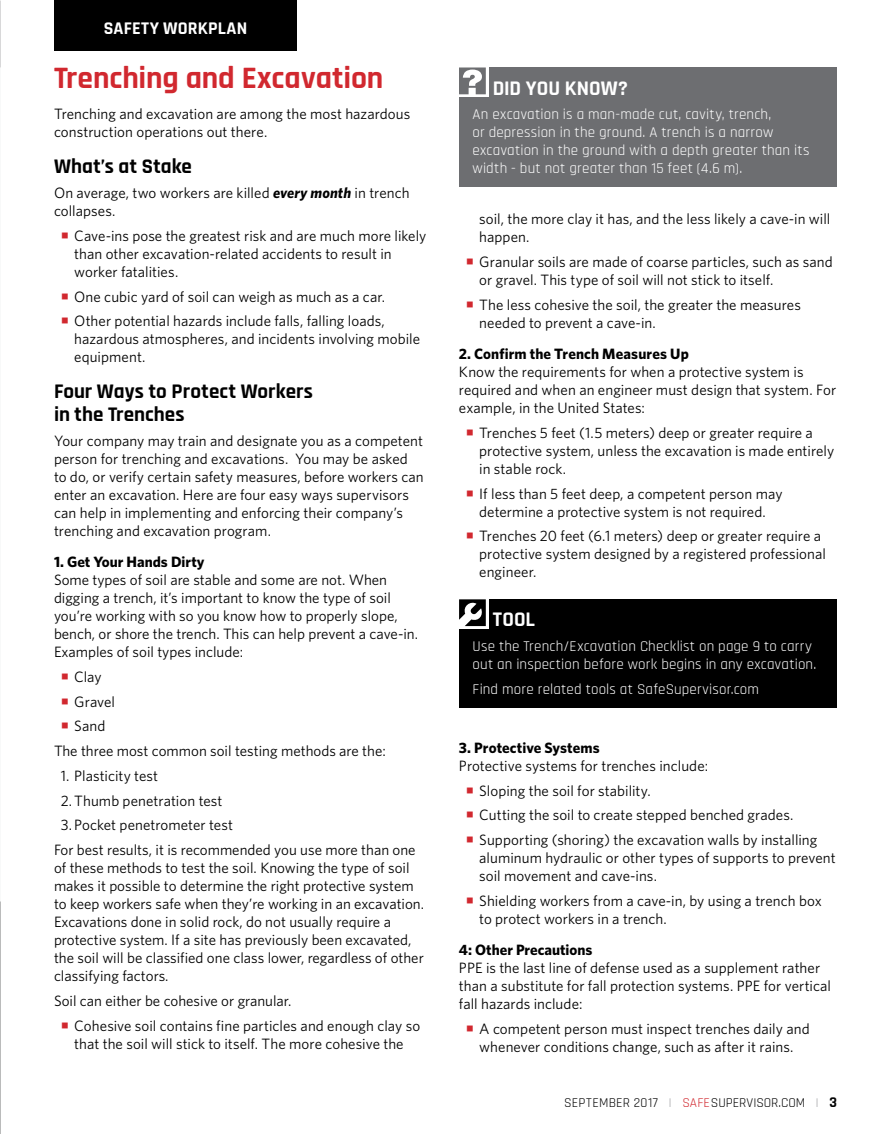
<style>
.page{position:relative;width:891px;height:1134px;background:#fff}
.page>*{position:absolute;margin:0;border:0;box-sizing:border-box;transform-origin:0 0}
.t1{font:700 31.5px "Rajdhani";letter-spacing:-.005em;color:#d1282f}
.t2{font:700 21px/22.5px "Rajdhani";color:#000}
.t3{font:700 21px "Rajdhani";letter-spacing:.005em;color:#fff}
.t4{font:700 18px "Rajdhani";letter-spacing:.01em;color:#fff}
.t5{font:15px/18px "Whitney HTF";color:#000}
.t6{font:15px/18px "Rajdhani";letter-spacing:.01em;color:#fff}
.t7{font:700 15px "Whitney HTF";color:#000}
.t8{font:13.5px "Rajdhani";letter-spacing:.005em;color:#000}
.s1{font-weight:700;font-style:italic}
.s2{color:#939598}
.s3{color:#d1282f}
.s4{font-weight:700;font-size:15px}
</style>
<div class="page">
<div style="left:54px;top:0;width:243px;height:50px;background:#000"></div>
<div style="left:459px;top:599px;width:378px;height:108px;background:#000"></div>
<div style="left:459px;top:599px;width:30px;height:30px;background:linear-gradient(to right,#fff,#fff)"></div>
<svg style="left:459px;top:599px;width:27px;height:27px"></svg>
<div style="left:459px;top:68px;width:378px;height:119px;background:#6d6e71"></div>
<svg style="left:459px;top:68px;width:30px;height:29px"></svg>
<svg style="left:459px;top:68px;width:27px;height:26px"></svg>
<p class="t4" style="left:104px;top:17px;width:145px">SAFETY WORKPLAN</p>
<h1 class="t1" style="left:54px;top:58px;width:331px">Trenching and Excavation</h1>
<p class="t5" style="left:54px;top:105px;width:358px">Trenching and excavation are among the most hazardous construction operations out there.</p>
<h2 class="t2" style="left:54px;top:156px;width:139px">What’s at Stake</h2>
<p class="t5" style="left:54px;top:183px;width:357px">On average, two workers are killed <span class="s1">every month</span> in trench collapses.</p>
<p class="t5" style="left:74px;top:226px;width:354px">Cave-ins pose the greatest risk and are much more likely than other excavation-related accidents to result in worker fatalities.</p>
<p class="t5" style="left:74px;top:284px;width:312px;line-height:24.8px">One cubic yard of soil can weigh as much as a car.<br>Other potential hazards include falls, falling loads,</p>
<p class="t5" style="left:74px;top:330px;width:347px">hazardous atmospheres, and incidents involving mobile equipment.</p>
<h2 class="t2" style="left:54px;top:381px;width:261px">Four Ways to Protect Workers in the Trenches</h2>
<p class="t5" style="left:54px;top:431px;width:371px">Your company may train and designate you as a competent person for trenching and excavations. You may be asked to do, or verify certain safety measures, before workers can enter an excavation. Here are four easy ways supervisors can help in implementing and enforcing their company’s trenching and excavation program.</p>
<p class="t7" style="left:54px;top:553px;width:152px">1. Get Your Hands Dirty</p>
<p class="t5" style="left:54px;top:570px;width:366px">Some types of soil are stable and some are not. When digging a trench, it’s important to know the type of soil you’re working with so you know how to properly slope, bench, or shore the trench. This can help prevent a cave-in.<br>Examples of soil types include:</p>
<p class="t5" style="left:74px;top:667px;width:29px">Clay</p>
<p class="t5" style="left:74px;top:692px;width:42px">Gravel</p>
<p class="t5" style="left:74px;top:717px;width:33px">Sand</p>
<p class="t5" style="left:54px;top:741px;width:333px">The three most common soil testing methods are the:</p>
<p class="t5" style="left:61px;top:763px;width:163px;line-height:24.8px">1. Plasticity test<br>2.Thumb penetration test</p>
<p class="t5" style="left:54px;top:812px;width:363px;line-height:24.8px;text-indent:7px">3. Pocket penetrometer test<br>For best results, it is recommended you use more than one</p>
<p class="t5" style="left:54px;top:858px;width:372px">of these methods to test the soil. Knowing the type of soil makes it possible to determine the right protective system to keep workers safe when they’re working in an excavation.<br>Excavations done in solid rock, do not usually require a protective system. If a site has previously been excavated, the soil will be classified one class lower, regardless of other classifying factors.</p>
<p class="t5" style="left:74px;top:988px;width:348px;line-height:24.8px;text-indent:-20px">Soil can either be cohesive or granular.<br>Cohesive soil contains fine particles and enough clay so</p>
<p class="t5" style="left:74px;top:1034px;width:331px">that the soil will stick to itself. The more cohesive the</p>
<h2 class="t3" style="left:493px;top:75px;width:137px">Did You Know?</h2>
<p class="t6" style="left:472px;top:106px;width:339px">An excavation is a man-made cut, cavity, trench,<br>or depression in the ground. A trench is a narrow excavation in the ground with a depth greater than its width - but not greater than 15 feet (4.6 m).</p>
<p class="t5" style="left:479px;top:210px;width:353px">soil, the more clay it has, and the less likely a cave-in will happen.</p>
<p class="t5" style="left:479px;top:252px;width:355px">Granular soils are made of coarse particles, such as sand or gravel. This type of soil will not stick to itself.</p>
<p class="t5" style="left:479px;top:295px;width:323px">The less cohesive the soil, the greater the measures needed to prevent a cave-in.</p>
<p class="t7" style="left:459px;top:345px;width:231px">2. Confirm the Trench Measures Up</p>
<p class="t5" style="left:459px;top:363px;width:379px">Know the requirements for when a protective system is required and when an engineer must design that system. For example, in the United States:</p>
<p class="t5" style="left:479px;top:423px;width:356px">Trenches 5 feet (1.5 meters) deep or greater require a protective system, unless the excavation is made entirely in stable rock.</p>
<p class="t5" style="left:479px;top:484px;width:305px">If less than 5 feet deep, a competent person may determine a protective system is not required.</p>
<p class="t5" style="left:479px;top:527px;width:348px">Trenches 20 feet (6.1 meters) deep or greater require a protective system designed by a registered professional engineer.</p>
<h2 class="t3" style="left:493px;top:607px;width:22px">TOOL</h2>
<p class="t6" style="left:472px;top:638px;width:345px">Use the Trench/Excavation Checklist on page 9 to carry out an inspection before work begins in any excavation.</p>
<p class="t6" style="left:473px;top:681px;width:288px">Find more related tools at SafeSupervisor.com</p>
<p class="t7" style="left:459px;top:739px;width:142px">3. Protective Systems</p>
<p class="t5" style="left:479px;top:753px;width:340px;line-height:24.8px;text-indent:-20px">Protective systems for trenches include:<br>Sloping the soil for stability.<br>Cutting the soil to create stepped benched grades.<br>Supporting (shoring) the excavation walls by installing</p>
<p class="t5" style="left:479px;top:849px;width:358px">aluminum hydraulic or other types of supports to prevent soil movement and cave-ins.</p>
<p class="t5" style="left:479px;top:891px;width:344px">Shielding workers from a cave-in, by using a trench box to protect workers in a trench.</p>
<p class="t7" style="left:459px;top:941px;width:135px">4: Other Precautions</p>
<p class="t5" style="left:459px;top:959px;width:374px">PPE is the last line of defense used as a supplement rather than a substitute for fall protection systems. PPE for vertical fall hazards include:</p>
<p class="t5" style="left:479px;top:1020px;width:332px">A competent person must inspect trenches daily and whenever conditions change, such as after it rains.</p>
<p class="t8" style="left:564px;top:1095px;width:274px">SEPTEM BER 2017 <span class="s2">|</span> <span class="s3">Safe</span>Supervisor.com <span class="s2">|</span> <span class="s4">3</span></p>
</div>
